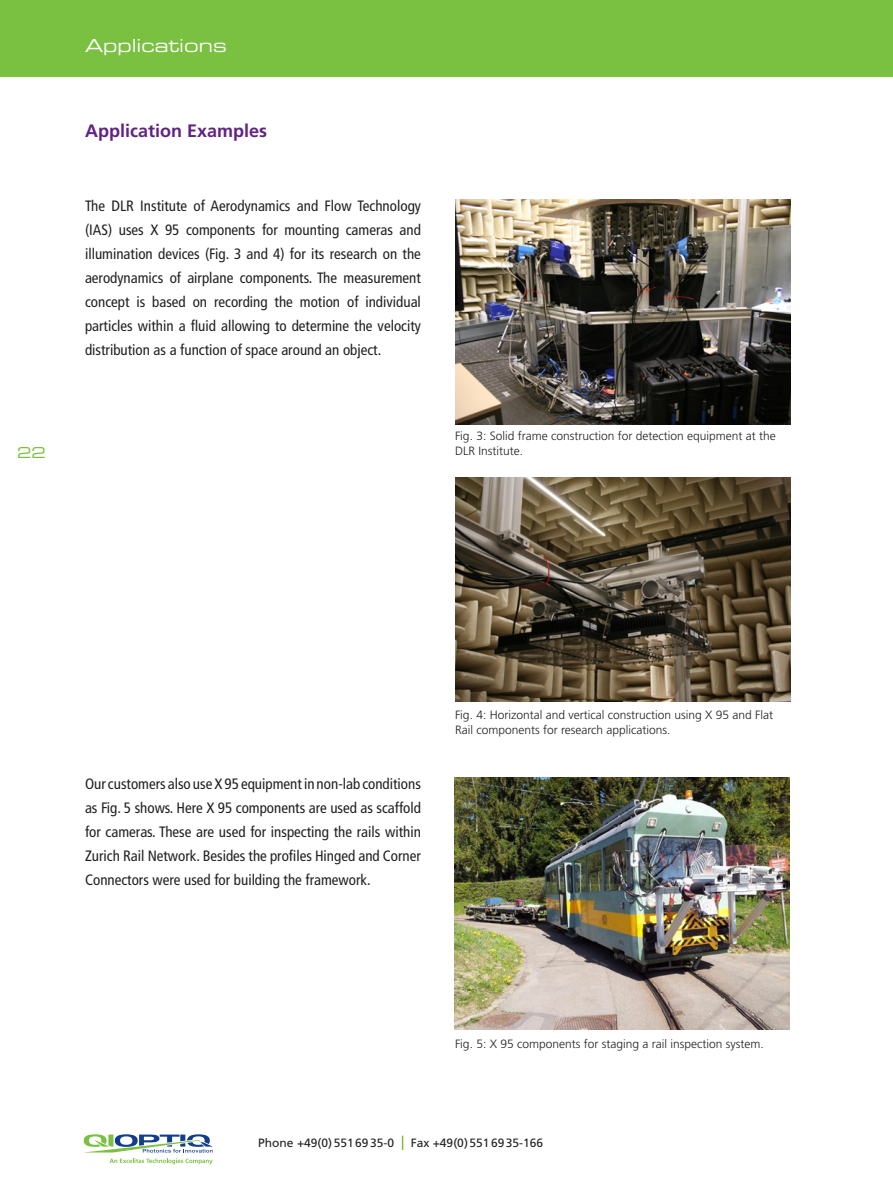
<style>
.page{position:relative;width:893px;height:1191px;background:#fff}
.page>*{position:absolute;margin:0;border:0;box-sizing:border-box;transform-origin:0 0}
.t1{font:700 18px "Frutiger";color:#622484}
.t2{font:18px "Eurostile LT Std Ex 2";color:#fff}
.t3{font:condensed 15px/24px "Frutiger For Qioptiq";color:#221f1f;text-align:justify}
.t4{font:15px "Eurostile LT Std Ex 2";color:#7ac142}
.t5{font:300 12px/15px "Frutiger";color:#221f1f}
.t6{font:12px "Frutiger LT Std";color:#221f1f}
</style>
<div class="page">
<div style="left:0;top:0;width:893px;height:77px;background:#7ac142"></div>
<svg style="left:402px;top:1135px;width:1px;height:15px"></svg>
<svg style="left:83px;top:1134px;width:130px;height:18px"></svg>
<svg style="left:110px;top:1158px;width:103px;height:6px"></svg>
<img style="left:455px;top:477px;width:336px;height:225px">
<img style="left:455px;top:200px;width:336px;height:224px">
<img style="left:454px;top:777px;width:336px;height:252px">
<p class="t4" style="left:17px;top:447px;width:30px">22</p>
<p class="t2" style="left:85px;top:39px;width:143px">Applications</p>
<p class="t1" style="left:85px;top:123px;width:184px">Application Examples</p>
<p class="t3" style="left:85px;top:194px;width:337px">The DLR Institute of Aerodynamics and Flow Technology (IAS) uses X 95 components for mounting cameras and illumination devices (Fig. 3 and 4) for its research on the aerodynamics of airplane components. The measurement concept is based on recording the motion of individual particles within a 昀氀uid allowing to determine the velocity distribution as a function of space around an object.</p>
<p class="t5" style="left:455px;top:429px;width:322px">Fig. 3: Solid frame construction for detection equipment at the<br>DLR Institute.</p>
<p class="t3" style="left:85px;top:771px;width:337px">Our customers also use X 95 equipment in non-lab conditions as Fig. 5 shows. Here X 95 components are used as scaffold for cameras. These are used for inspecting the rails within Zurich Rail Network. Besides the pro昀椀les Hinged and Corner Connectors were used for building the framework.</p>
<p class="t5" style="left:455px;top:708px;width:320px">Fig. 4: Horizontal and vertical construction using X 95 and Flat<br>Rail components for research applications.</p>
<p class="t5" style="left:455px;top:1037px;width:310px">Fig. 5: X 95 components for staging a rail inspection system.</p>
<p class="t6" style="left:258px;top:1137px;width:137px">Phone +49(0) 551 69 35-0</p>
<p class="t6" style="left:411px;top:1137px;width:134px">Fax +49(0) 551 69 35-166</p>
</div>
